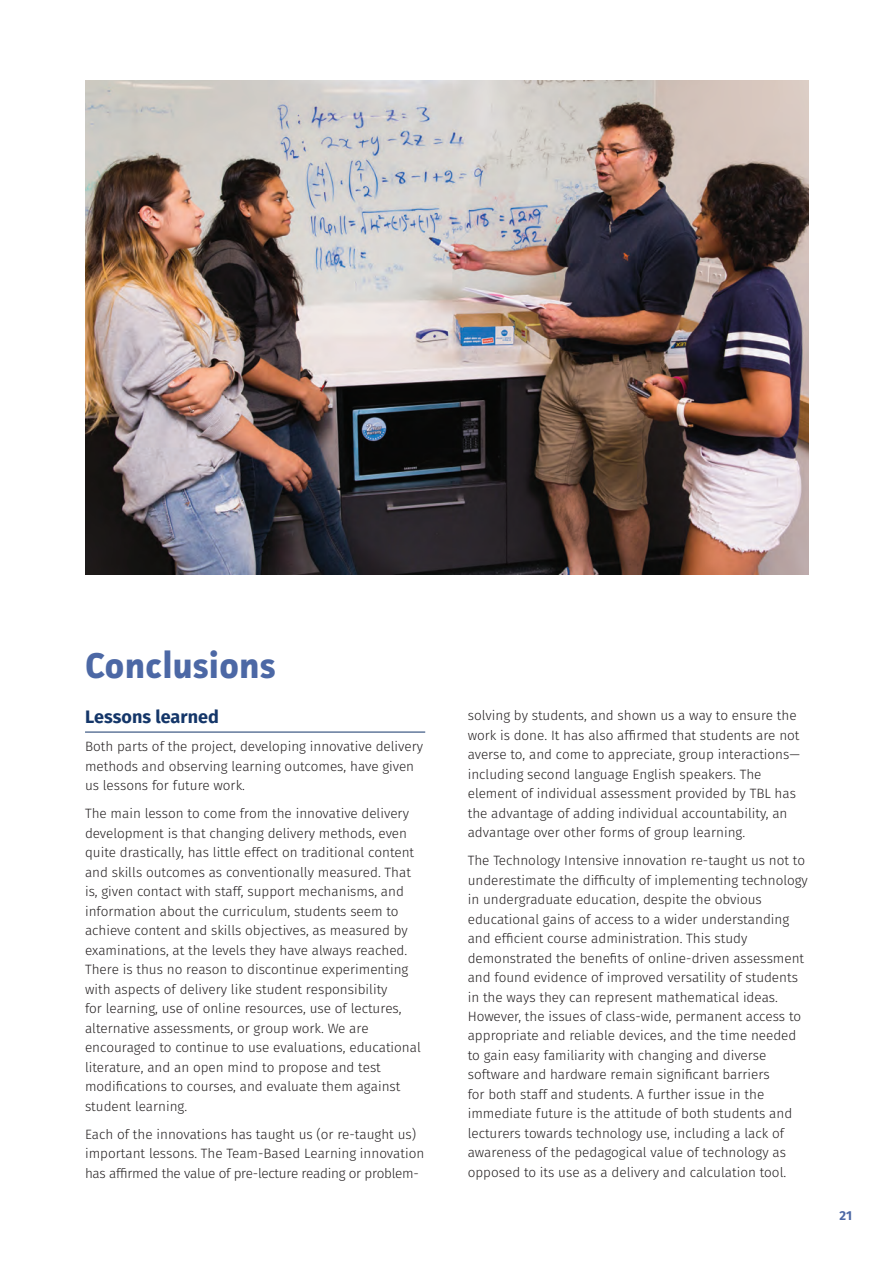
<style>
.page{position:relative;width:893px;height:1263px;background:#fff}
.page>*{position:absolute;margin:0;border:0;box-sizing:border-box;transform-origin:0 0}
.t1{font:700 36px "Facit";color:#4c68a5}
.t2{font:700 18px "Fira Sans";color:#143669}
.t3{font:300 13.5px/19.5px "Fira Sans";color:#231f20}
.t4{font:700 12.9px "Fira Sans";color:#4c68a5}
</style>
<div class="page">
<hr style="left:85px;top:732px;width:340px;height:1px;background:#143669">
<img style="left:85px;top:81px;width:723px;height:494px">
<h1 class="t1" style="left:85px;top:643px;width:192px">Conclusions</h1>
<h2 class="t2" style="left:85px;top:704px;width:135px">Lessons learned</h2>
<p class="t3" style="left:85px;top:738px;width:340px">Both parts of the project, developing innovative delivery methods and observing learning outcomes, have given us lessons for future work.</p>
<p class="t3" style="left:85px;top:805px;width:337px">The main lesson to come from the innovative delivery development is that changing delivery methods, even quite drastically, has little effect on traditional content and skills outcomes as conventionally measured. That is, given contact with staff, support mechanisms, and information about the curriculum, students seem to achieve content and skills objectives, as measured by examinations, at the levels they have always reached.<br>There is thus no reason to discontinue experimenting with aspects of delivery like student responsibility<br>for learning, use of online resources, use of lectures, alternative assessments, or group work. We are encouraged to continue to use evaluations, educational literature, and an open mind to propose and test modifications to courses, and evaluate them against student learning.</p>
<p class="t3" style="left:85px;top:1125px;width:341px">Each of the innovations has taught us (or re-taught us) important lessons. The Team-Based Learning innovation has affirmed the value of pre-lecture reading or problem-</p>
<p class="t3" style="left:468px;top:706px;width:334px">solving by students, and shown us a way to ensure the work is done. It has also affirmed that students are not averse to, and come to appreciate, group interactions— including second language English speakers. The element of individual assessment provided by TBL has the advantage of adding individual accountability, an advantage over other forms of group learning.</p>
<p class="t3" style="left:468px;top:851px;width:342px">The Technology Intensive innovation re-taught us not to underestimate the difficulty of implementing technology in undergraduate education, despite the obvious educational gains of access to a wider understanding and efficient course administration. This study demonstrated the benefits of online-driven assessment and found evidence of improved versatility of students in the ways they can represent mathematical ideas.<br>However, the issues of class-wide, permanent access to appropriate and reliable devices, and the time needed to gain easy familiarity with changing and diverse software and hardware remain significant barriers<br>for both staff and students. A further issue in the immediate future is the attitude of both students and lecturers towards technology use, including a lack of awareness of the pedagogical value of technology as opposed to its use as a delivery and calculation tool.</p>
<p class="t4" style="left:839px;top:1206px;width:14px">21</p>
</div>
